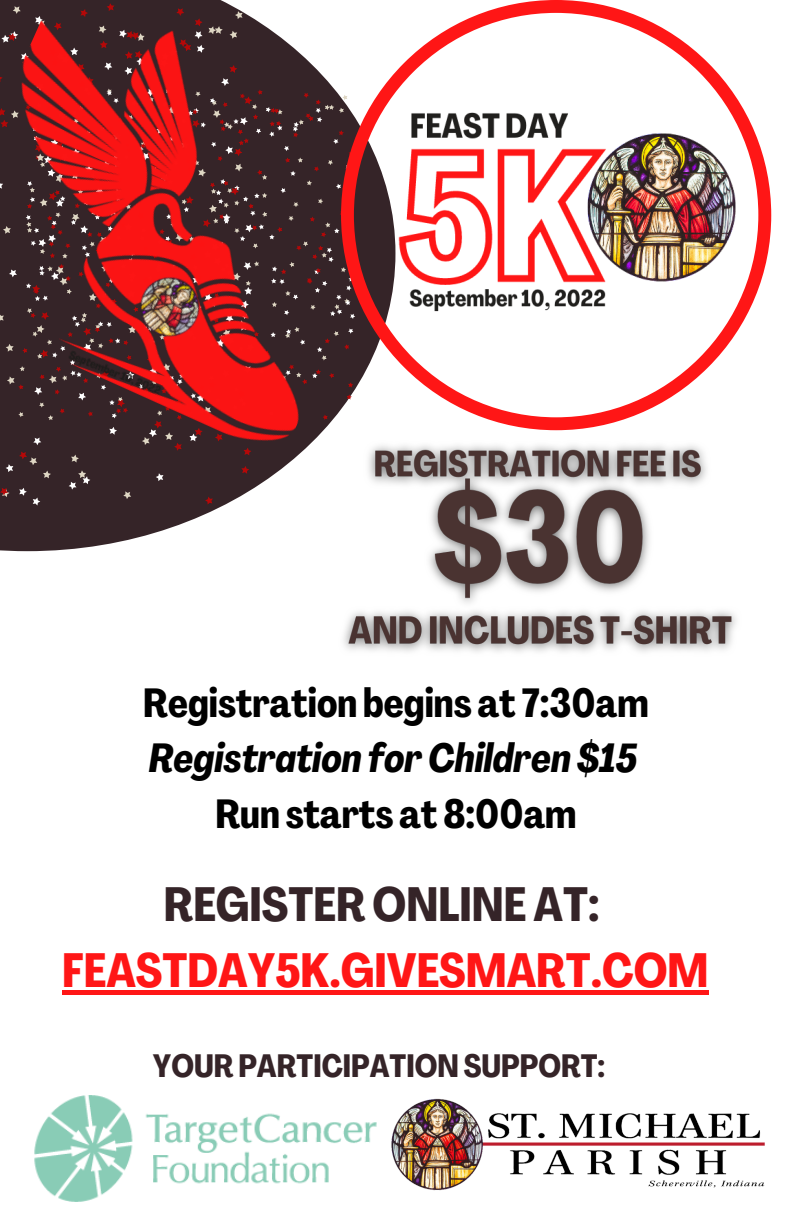
<style>
.page{position:relative;width:792px;height:1224px;background:#fff}
.page>*{position:absolute;margin:0;border:0;box-sizing:border-box;transform-origin:0 0}
.t1{font:700 47.4px "Agrandir Tight";color:#ff1616}
.t2{font:700 47.4px "Agrandir Tight";color:#352428}
.t3{font:700 40.2px "Agrandir Tight";color:#000}
.t4{font:italic 700 40.2px "Agrandir Tight";color:#000}
.t5{font:700 31.8px "Agrandir Tight";color:#352428}
</style>
<div class="page">
<svg style="left:0;top:473px;width:276px;height:78px;fill:#352428"></svg>
<svg style="left:434px;top:0;width:337px;height:430px"></svg>
<svg style="left:0;top:473px;width:252px;height:32px;background:#3f2e32"></svg>
<img style="left:0;top:0;width:434px;height:473px">
<img style="left:34px;top:1095px;width:343px;height:107px">
<img style="left:391px;top:1098px;width:374px;height:93px">
<div style="left:62px;top:990px;width:647px;height:5px;background:#ff1616"></div>
<img style="left:332px;top:433px;width:404px;height:219px">
<p class="t3" style="left:143px;top:686px;width:507px">Registration begins at 7:30am</p>
<p class="t4" style="left:149px;top:742px;width:490px">Registration forChildren $15</p>
<p class="t3" style="left:215px;top:798px;width:363px">Run starts at 8:00am</p>
<p class="t2" style="left:164px;top:886px;width:437px">REGISTER ONLINEAT:</p>
<p class="t1" style="left:62px;top:952px;width:648px">FEASTDAY5K.GIVESMART.COM</p>
<p class="t5" style="left:153px;top:1053px;width:454px">YOURPARTICIPATIONSUPPORT:</p>
</div>
